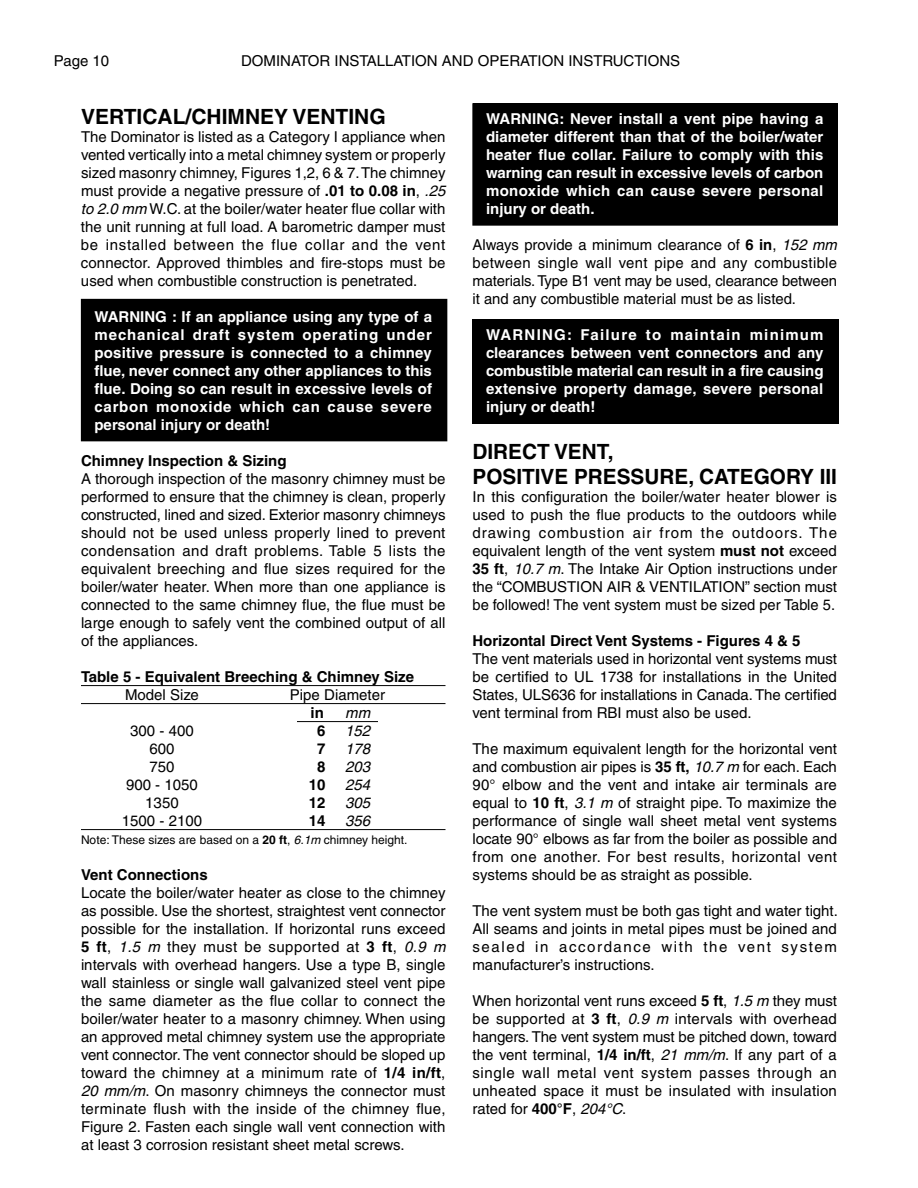
<style>
.page{position:relative;width:918px;height:1188px;background:#fff}
.page>*{position:absolute;margin:0;border:0;box-sizing:border-box;transform-origin:0 0}
.t1{font:700 21px/25.2px "Helvetica";color:#000}
.t2{font:15px/18px "Helvetica";color:#000;text-align:justify}
.t3{font:700 15px/18px "Helvetica";letter-spacing:.02em;color:#fff;text-align:justify}
.t4{font:700 15px "Helvetica";color:#000}
.t5{font:italic 15px "Helvetica";color:#000}
.t6{font:12px "Helvetica";color:#000}
.s1{font-weight:700}
.s2{font-style:italic}
</style>
<div class="page">
<hr style="left:81px;top:685px;width:365px;height:1px;background:#000">
<hr style="left:81px;top:703px;width:365px;height:1px;background:#000">
<hr style="left:297px;top:721px;width:81px;height:1px;background:#000">
<hr style="left:81px;top:829px;width:365px;height:1px;background:#000">
<div style="left:81px;top:299px;width:366px;height:142px;background:#000"></div>
<div style="left:473px;top:104px;width:364px;height:121px;background:#000"></div>
<div style="left:472px;top:103px;width:366px;height:123px;border:1px solid #000"></div>
<div style="left:472px;top:319px;width:367px;height:105px;background:#000"></div>
<p class="t2" style="left:54px;top:53px;width:57px">Page 10</p>
<p class="t2" style="left:241px;top:53px;width:441px">DOMINATOR INSTALLATION AND OPERATION INSTRUCTIONS</p>
<h1 class="t1" style="left:81px;top:106px;width:306px">VERTICAL/CHIMNEY VENTING</h1>
<p class="t2" style="left:81px;top:129px;width:366px">The Dominator is listed as a Category I appliance when vented vertically into a metal chimney system or properly sized masonry chimney, Figures 1,2, 6 &amp; 7. The chimney must provide a negative pressure of <span class="s1">.01 to 0.08 in</span>, <span class="s2">.25 to 2.0 mm</span> W.C. at the boiler/water heater flue collar with the unit running at full load. A barometric damper must be installed between the flue collar and the vent connector. Approved thimbles and fire-stops must be used when combustible construction is penetrated.</p>
<p class="t3" style="left:94px;top:309px;width:339px">WARNING : If an appliance using any type of a mechanical draft system operating under positive pressure is connected to a chimney flue, never connect any other appliances to this flue. Doing so can result in excessive levels of carbon monoxide which can cause severe personal injury or death!</p>
<p class="t4" style="left:81px;top:455px;width:207px">Chimney Inspection &amp; Sizing</p>
<p class="t2" style="left:81px;top:471px;width:366px">A thorough inspection of the masonry chimney must be performed to ensure that the chimney is clean, properly constructed, lined and sized. Exterior masonry chimneys should not be used unless properly lined to prevent condensation and draft problems. Table 5 lists the equivalent breeching and flue sizes required for the boiler/water heater. When more than one appliance is connected to the same chimney flue, the flue must be large enough to safely vent the combined output of all of the appliances.</p>
<p class="t4" style="left:81px;top:671px;width:335px">Table 5 - Equivalent Breeching &amp; Chimney Size</p>
<p class="t2" style="left:125px;top:687px;width:75px">Model Size</p>
<p class="t2" style="left:290px;top:687px;width:97px">Pipe Diameter</p>
<p class="t4" style="left:311px;top:707px;width:15px">in</p>
<p class="t5" style="left:345px;top:707px;width:26px">mm</p>
<p class="t2" style="left:130px;top:723px;width:65px">300 - 400</p>
<p class="t4" style="left:317px;top:725px;width:10px">6</p>
<p class="t5" style="left:345px;top:725px;width:27px">152</p>
<p class="t2" style="left:149px;top:741px;width:27px">600</p>
<p class="t4" style="left:317px;top:743px;width:10px">7</p>
<p class="t5" style="left:345px;top:743px;width:27px">178</p>
<p class="t2" style="left:149px;top:759px;width:27px">750</p>
<p class="t4" style="left:317px;top:761px;width:10px">8</p>
<p class="t5" style="left:345px;top:761px;width:27px">203</p>
<p class="t2" style="left:126px;top:777px;width:73px">900 - 1050</p>
<p class="t4" style="left:309px;top:779px;width:18px">10</p>
<p class="t5" style="left:345px;top:779px;width:27px">254</p>
<p class="t2" style="left:145px;top:795px;width:35px">1350</p>
<p class="t4" style="left:309px;top:797px;width:18px">12</p>
<p class="t5" style="left:345px;top:797px;width:27px">305</p>
<p class="t2" style="left:122px;top:813px;width:82px">1500 - 2100</p>
<p class="t4" style="left:309px;top:815px;width:18px">14</p>
<p class="t5" style="left:345px;top:815px;width:27px">356</p>
<p class="t6" style="left:81px;top:836px;width:328px">Note: These sizes are based on a <span class="s1">20 ft</span>, <span class="s2">6.1m</span> chimney height.</p>
<p class="t4" style="left:81px;top:869px;width:128px">Vent Connections</p>
<p class="t2" style="left:81px;top:885px;width:366px">Locate the boiler/water heater as close to the chimney as possible. Use the shortest, straightest vent connector possible for the installation. If horizontal runs exceed <span class="s1">5 ft</span>, <span class="s2">1.5 m</span> they must be supported at <span class="s1">3 ft</span>, <span class="s2">0.9 m </span>intervals with overhead hangers. Use a type B, single wall stainless or single wall galvanized steel vent pipe the same diameter as the flue collar to connect the boiler/water heater to a masonry chimney. When using an approved metal chimney system use the appropriate vent connector. The vent connector should be sloped up toward the chimney at a minimum rate of <span class="s1">1/4 in/ft</span>, <span class="s2">20 mm/m</span>. On masonry chimneys the connector must terminate flush with the inside of the chimney flue, Figure 2. Fasten each single wall vent connection with at least 3 corrosion resistant sheet metal screws.</p>
<p class="t3" style="left:486px;top:112px;width:339px">WARNING: Never install a vent pipe having a diameter different than that of the boiler/water heater flue collar. Failure to comply with this warning can result in excessive levels of carbon monoxide which can cause severe personal injury or death.</p>
<p class="t2" style="left:472px;top:238px;width:366px">Always provide a minimum clearance of <span class="s1">6 in</span>, <span class="s2">152 mm </span>between single wall vent pipe and any combustible materials. Type B1 vent may be used, clearance between it and any combustible material must be as listed.</p>
<p class="t3" style="left:486px;top:328px;width:339px">WARNING: Failure to maintain minimum clearances between vent connectors and any combustible material can result in a fire causing extensive property damage, severe personal injury or death!</p>
<h1 class="t1" style="left:472px;top:441px;width:366px">DIRECT VENT,<br>POSITIVE PRESSURE, CATEGORY III</h1>
<p class="t2" style="left:472px;top:490px;width:366px">In this configuration the boiler/water heater blower is used to push the flue products to the outdoors while drawing combustion air from the outdoors. The equivalent length of the vent system <span class="s1">must not</span> exceed <span class="s1">35 ft</span>, <span class="s2">10.7 m</span>. The Intake Air Option instructions under the “COMBUSTION AIR &amp; VENTILATION” section must be followed! The vent system must be sized per Table 5.</p>
<p class="t4" style="left:472px;top:636px;width:330px">Horizontal Direct Vent Systems - Figures 4 &amp; 5</p>
<p class="t2" style="left:472px;top:652px;width:366px">The vent materials used in horizontal vent systems must be certified to UL 1738 for installations in the United States, ULS636 for installations in Canada. The certified vent terminal from RBI must also be used.</p>
<p class="t2" style="left:472px;top:742px;width:366px">The maximum equivalent length for the horizontal vent and combustion air pipes is <span class="s1">35 ft,</span> <span class="s2">10.7 m</span> for each. Each 90° elbow and the vent and intake air terminals are equal to <span class="s1">10 ft</span>, <span class="s2">3.1 m</span> of straight pipe. To maximize the performance of single wall sheet metal vent systems locate 90° elbows as far from the boiler as possible and from one another. For best results, horizontal vent systems should be as straight as possible.</p>
<p class="t2" style="left:472px;top:904px;width:367px">The vent system must be both gas tight and water tight.<br>All seams and joints in metal pipes must be joined and sealed in accordance with the vent system manufacturer’s instructions.</p>
<p class="t2" style="left:472px;top:994px;width:366px">When horizontal vent runs exceed <span class="s1">5 ft</span>, <span class="s2">1.5 m</span> they must be supported at <span class="s1">3 ft</span>, <span class="s2">0.9 m</span> intervals with overhead hangers. The vent system must be pitched down, toward the vent terminal, <span class="s1">1/4 in/ft</span>, <span class="s2">21 mm/m</span>. If any part of a single wall metal vent system passes through an unheated space it must be insulated with insulation rated for <span class="s1">400°F</span>, <span class="s2">204°C</span>.</p>
</div>
